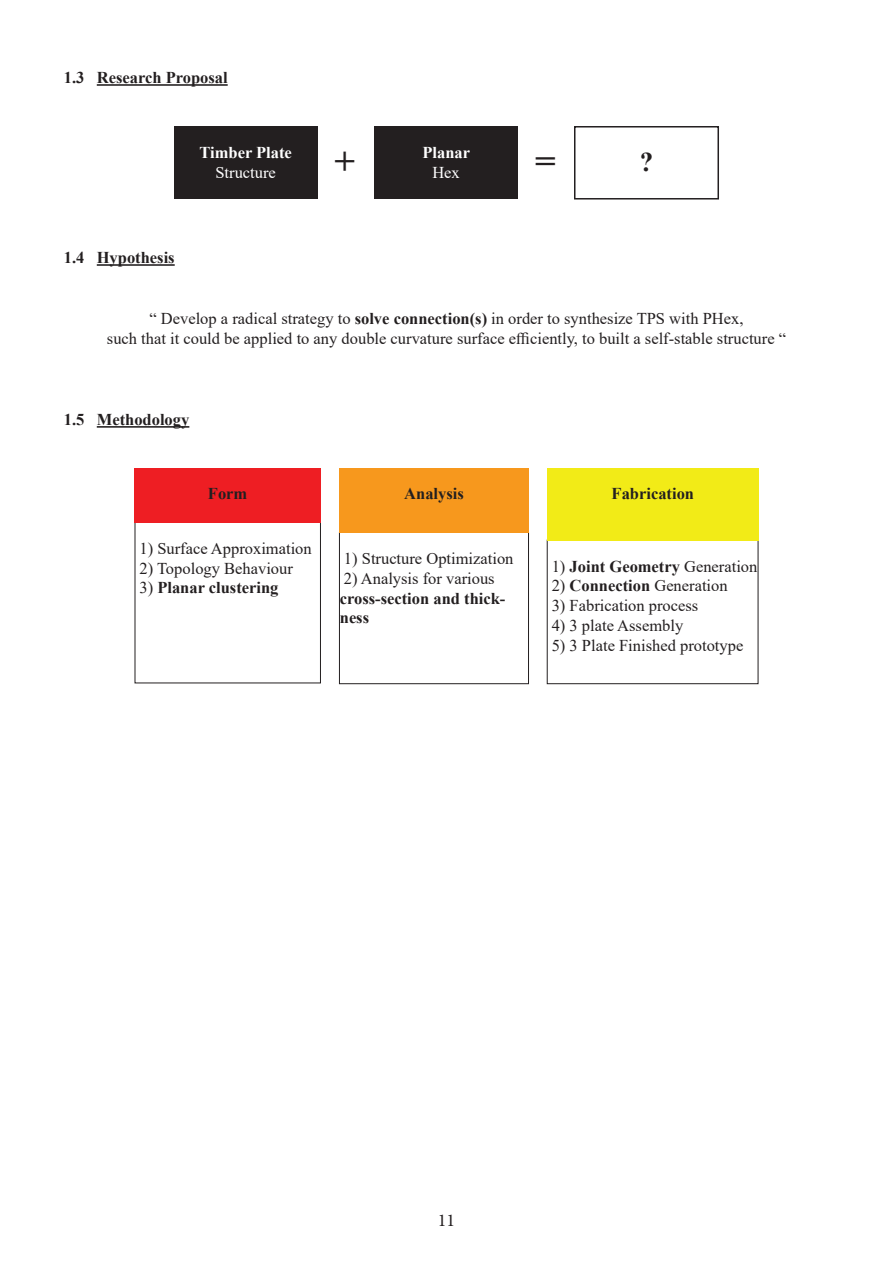
<style>
.page{position:relative;width:893px;height:1263px;background:#fff}
.page>*{position:absolute;margin:0;border:0;box-sizing:border-box;transform-origin:0 0}
.t1{font:700 36px "Times New Roman";color:#231f20}
.t2{font:700 27px "Times New Roman";color:#231f20}
.t3{font:18px "Minion Pro";color:#231f20}
.t4{font:16.5px/19.8px "Times New Roman";color:#231f20;text-align:center}
.t5{font:700 16.5px/19.8px "Times New Roman";color:#231f20}
.t6{font:700 16.5px "Times New Roman";color:#fff}
.t7{font:16.5px "Times New Roman";color:#fff}
.s1{font-weight:700}
.s2{font-weight:400}
</style>
<div class="page">
<hr style="left:97px;top:84px;width:131px;height:2px;background:#231f20">
<hr style="left:97px;top:264px;width:78px;height:2px;background:#231f20">
<hr style="left:97px;top:426px;width:92px;height:2px;background:#231f20">
<div style="left:174px;top:127px;width:143px;height:72px;background:#231f20"></div>
<div style="left:374px;top:127px;width:144px;height:72px;background:#231f20"></div>
<div style="left:574px;top:126px;width:145px;height:74px;border:2px solid #231f20"></div>
<div style="left:547px;top:540px;width:211px;height:144px;border:1px solid #231f20"></div>
<div style="left:339px;top:532px;width:190px;height:152px;border:1px solid #231f20"></div>
<div style="left:135px;top:468px;width:186px;height:54px;background:#ee1e23"></div>
<div style="left:339px;top:468px;width:190px;height:64px;background:#f7981d"></div>
<div style="left:547px;top:468px;width:211px;height:72px;background:#f2eb17"></div>
<p class="t5" style="left:64px;top:67px;width:165px">1.3 Research Proposal</p>
<p class="t6" style="left:199px;top:140px;width:94px">Timber Plate</p>
<p class="t7" style="left:215px;top:160px;width:62px">Structure</p>
<p class="t5" style="left:64px;top:247px;width:112px">1.4 Hypothesis</p>
<h1 class="t1" style="left:335px;top:135px;width:22px">+</h1>
<p class="t6" style="left:422px;top:140px;width:49px">Planar</p>
<p class="t7" style="left:432px;top:160px;width:29px">Hex</p>
<h1 class="t1" style="left:535px;top:135px;width:22px">=</h1>
<h2 class="t2" style="left:640px;top:143px;width:15px">?</h2>
<p class="t4" style="left:107px;top:308px;width:681px">“ Develop a radical strategy to <span class="s1">solve connection(s)</span> in order to synthesize TPS with PHex,<br>such that it could be applied to any double curvature surface efficiently, to built a self-stable structure “</p>
<p class="t5" style="left:64px;top:409px;width:127px">1.5 Methodology</p>
<p class="t5" style="left:208px;top:483px;width:41px">Form</p>
<p class="t5" style="left:404px;top:483px;width:61px">Analysis</p>
<p class="t5" style="left:612px;top:483px;width:84px">Fabrication</p>
<p class="t4" style="left:139px;top:538px;width:174px">1) Surface Approximation</p>
<p class="t4" style="left:139px;top:558px;width:155px">2) Topology Behaviour</p>
<p class="t5" style="left:139px;top:577px;width:141px"><span class="s2">3)</span> Planar clustering</p>
<p class="t4" style="left:344px;top:548px;width:171px">1) Structure Optimization</p>
<p class="t4" style="left:344px;top:568px;width:152px">2) Analysis for various</p>
<p class="t5" style="left:340px;top:588px;width:167px">cross-section and thick&shy;ness</p>
<p class="t5" style="left:552px;top:556px;width:207px"><span class="s2">1)</span> Joint Geometry <span class="s2">Generation</span></p>
<p class="t4" style="left:552px;top:575px;width:177px">2) <span class="s1">Connection</span> Generation</p>
<p class="t4" style="left:552px;top:595px;width:148px">3) Fabrication process</p>
<p class="t4" style="left:552px;top:615px;width:133px">4) 3 plate Assembly</p>
<p class="t4" style="left:552px;top:635px;width:193px">5) 3 Plate Finished prototype</p>
<p class="t3" style="left:438px;top:1208px;width:19px">11</p>
</div>
